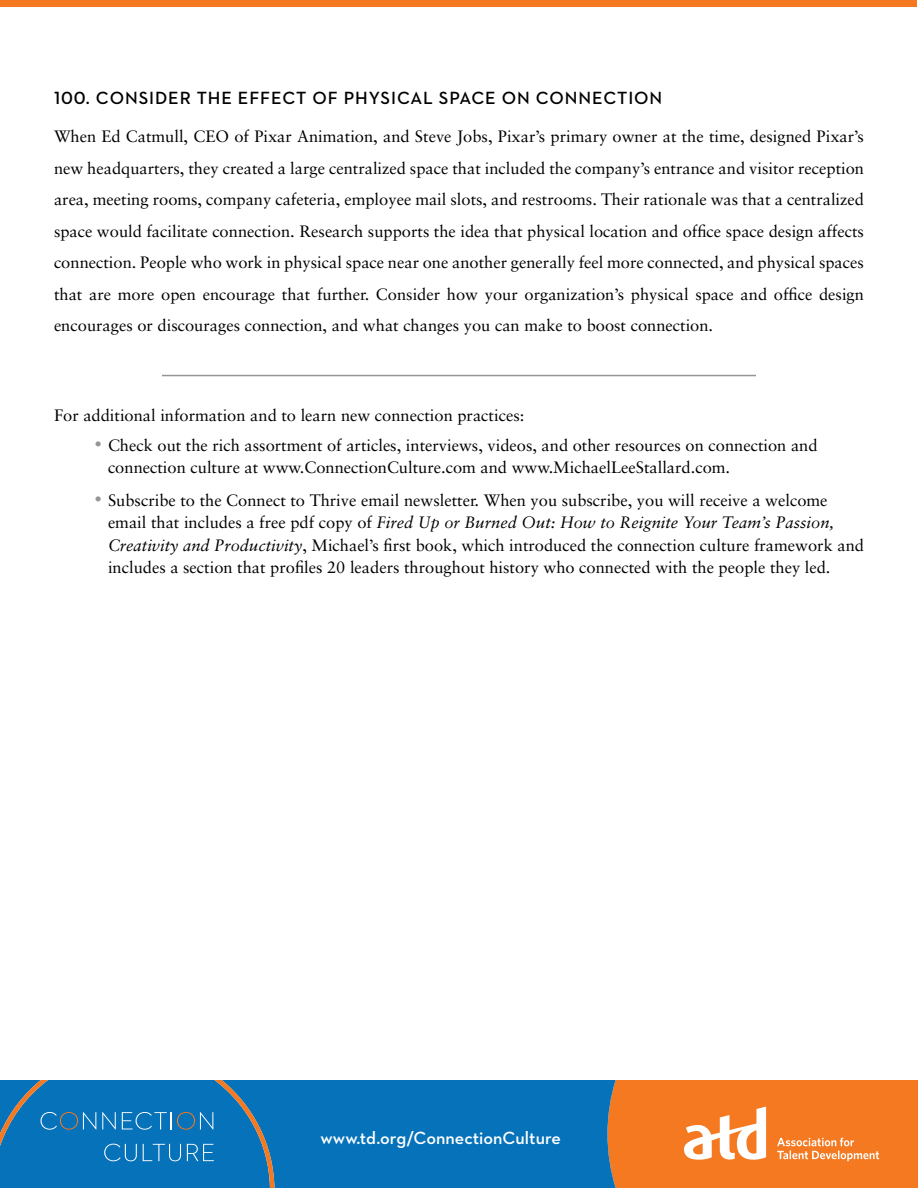
<style>
.page{position:relative;width:918px;height:1188px;background:#fff}
.page>*{position:absolute;margin:0;border:0;box-sizing:border-box;transform-origin:0 0}
.t1{font:600 18px "Neutraface 2 Text";letter-spacing:.05em;color:#000}
.t2{font:600 18px "Neutraface 2 Text";color:#fff}
.t3{font:16.5px/31.5px "Sabon";color:#000}
.s1{font-family:"Neutraface 2 Text";font-size:27px;color:#939598}
.s2{font-style:italic}
</style>
<div class="page">
<svg style="left:0;top:1080px;width:918px;height:108px;background:#59788b"></svg>
<div style="left:1px;top:0;width:916px;height:7px;background:#f47921"></div>
<hr style="left:162px;top:375px;width:594px;height:1px;background:#939598">
<p class="t1" style="left:54px;top:87px;width:610px">100. CONSIDER THE EFFECT OF PHYSICAL SPACE ON CONNECTION</p>
<p class="t3" style="left:54px;top:121px;width:812px;text-align:justify">When Ed Catmull, CEO of Pixar Animation, and Steve Jobs, Pixar’s primary owner at the time, designed Pixar’s new headquarters, they created a large centralized space that included the company’s entrance and visitor reception area, meeting rooms, company cafeteria, employee mail slots, and restrooms. Their rationale was that a centralized space would facilitate connection. Research supports the idea that physical location and office space design affects connection. People who work in physical space near one another generally feel more connected, and physical spaces that are more open encourage that further. Consider how your organization’s physical space and office design encourages or discourages connection, and what changes you can make to boost connection.</p>
<p class="t3" style="left:54px;top:400px;width:472px">For additional information and to learn new connection practices:</p>
<p class="t3" style="left:108px;top:433px;width:711px;line-height:22.5px;text-indent:-14px"><span class="s1">•</span> Check out the rich assortment of articles, interviews, videos, and other resources on connection and connection culture at www.ConnectionCulture.com and www.MichaelLeeStallard.com.</p>
<p class="t3" style="left:108px;top:489px;width:758px;line-height:22.5px;text-indent:-14px"><span class="s1">•</span> Subscribe to the Connect to Thrive email newsletter. When you subscribe, you will receive a welcome email that includes a free pdf copy of <span class="s2">Fired Up or Burned Out: How to Reignite Your Team’s Passion, Creativity and Productivity</span>, Michael’s first book, which introduced the connection culture framework and includes a section that profiles 20 leaders throughout history who connected with the people they led.</p>
<p class="t2" style="left:320px;top:1126px;width:242px">www.td.org/ConnectionCulture</p>
</div>
